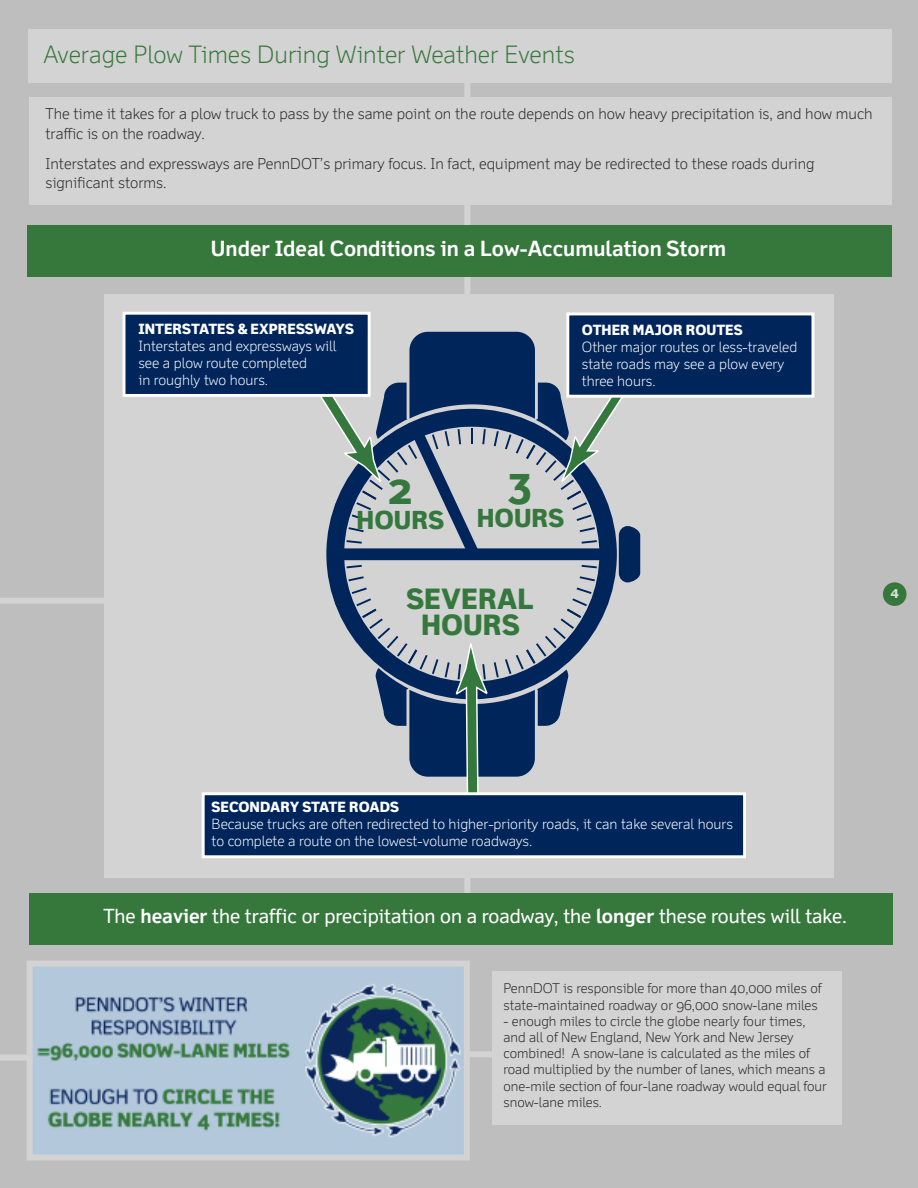
<style>
.page{position:relative;width:918px;height:1188px;background:#bebebe}
.page>*{position:absolute;margin:0;border:0;box-sizing:border-box;transform-origin:0 0}
.t1{font:800 40.65px "Felbridge";color:#35783d}
.t2{font:800 28.05px/26.4px "Felbridge";color:#35783d;text-align:center}
.t3{font:800 24.9px "Felbridge";color:#35783d}
.t4{font:300 24px "Felbridge";color:#36783c}
.t5{font:700 21px "Felbridge";color:#fff}
.t6{font:19.5px "Felbridge";color:#fff}
.t7{font:300 15px/19.5px "Felbridge";color:#272526}
.t8{font:300 14.1px/17px "Felbridge";color:#fff}
.t9{font:800 14.1px "Felbridge";color:#fff}
.t10{font:300 13.5px/16.2px "Felbridge";color:#272526}
.t11{font:700 12px "Verdana";color:#d7e4d8}
.s1{font-weight:700}
</style>
<div class="page">
<div style="left:883px;top:582px;width:24px;height:24px;background:#36783c;border-radius:50%"></div>
<div style="left:29px;top:97px;width:862px;height:108px;background:#d4d3d4"></div>
<div style="left:464px;top:49px;width:6px;height:864px;background:#d4d3d4"></div>
<div style="left:104px;top:295px;width:730px;height:583px;background:#d4d3d4"></div>
<div style="left:619px;top:526px;width:21px;height:56px;background:#00255b;border-radius:9px"></div>
<svg style="left:326px;top:559px;width:291px;height:63px;fill:#00255b"></svg>
<svg style="left:343px;top:559px;width:257px;height:77px"></svg>
<svg style="left:320px;top:331px;width:321px;height:228px"></svg>
<div style="left:124px;top:313px;width:245px;height:82px;background:#00255b"></div>
<div style="left:123px;top:312px;width:248px;height:85px;border:3px solid #fff"></div>
<svg style="left:352px;top:588px;width:240px;height:204px"></svg>
<div style="left:203px;top:794px;width:542px;height:63px;background:#00255b"></div>
<div style="left:202px;top:792px;width:544px;height:66px;border:3px solid #fff"></div>
<div style="left:568px;top:314px;width:245px;height:82px;background:#00255b"></div>
<div style="left:566px;top:313px;width:248px;height:85px;border:3px solid #fff"></div>
<div style="left:27px;top:225px;width:864px;height:51px;background:#36783c"></div>
<div style="left:28px;top:29px;width:864px;height:54px;background:#d4d3d4"></div>
<div style="left:29px;top:893px;width:864px;height:52px;background:#36783c"></div>
<div style="left:332px;top:1051px;width:310px;height:6px;background:#d4d3d4"></div>
<div style="left:492px;top:971px;width:350px;height:153px;background:#d4d3d4"></div>
<div style="left:0;top:598px;width:209px;height:6px;background:#d4d3d4"></div>
<div style="left:0;top:1054px;width:155px;height:6px;background:#d4d3d4"></div>
<img style="left:34px;top:968px;width:429px;height:185px">
<div style="left:27px;top:961px;width:443px;height:199px;border:6px solid #d4d3d4"></div>
<h3 class="t4" style="left:44px;top:46px;width:533px">Average Plow Times During Winter Weather Events</h3>
<p class="t7" style="left:46px;top:106px;width:829px">The time it takes for a plow truck to pass by the same point on the route depends on how heavy precipitation is, and how much traffic is on the roadway.</p>
<p class="t7" style="left:46px;top:155px;width:771px">Interstates and expressways are PennDOT’s primary focus. In fact, equipment may be redirected to these roads during significant storms.</p>
<h3 class="t5" style="left:211px;top:241px;width:517px">Under Ideal Conditions in a Low-Accumulation Storm</h3>
<p class="t9" style="left:138px;top:323px;width:217px">INTERSTATES &amp; EXPRESSWAYS</p>
<p class="t8" style="left:138px;top:338px;width:200px">Interstates and expressways will see a plow route completed<br>in roughly two hours.</p>
<p class="t9" style="left:582px;top:325px;width:162px">OTHER MAJOR ROUTES</p>
<p class="t8" style="left:582px;top:340px;width:217px">Other major routes or less-traveled state roads may see a plow every three hours.</p>
<h1 class="t1" style="left:388px;top:474px;width:26px">2</h1>
<h3 class="t3" style="left:357px;top:511px;width:89px">HOURS</h3>
<h1 class="t1" style="left:509px;top:468px;width:25px">3</h1>
<h3 class="t3" style="left:477px;top:509px;width:89px">HOURS</h3>
<h2 class="t2" style="left:407px;top:588px;width:129px">SEVERAL<br>HOURS</h2>
<p class="t11" style="left:890px;top:586px;width:10px">4</p>
<p class="t9" style="left:212px;top:802px;width:189px">SECONDARY STATE ROADS</p>
<p class="t8" style="left:212px;top:817px;width:523px">Because trucks are often redirected to higher-priority roads, it can take several hours to complete a route on the lowest-volume roadways.</p>
<h3 class="t6" style="left:103px;top:909px;width:745px">The <span class="s1">heavier</span> the traffic or precipitation on a roadway, the <span class="s1">longer</span> these routes will take.</h3>
<p class="t10" style="left:504px;top:982px;width:319px">PennDOT is responsible for more than 40,000 miles of state-maintained roadway or 96,000 snow-lane miles</p>
<p class="t10" style="left:504px;top:1014px;width:325px">- enough miles to circle the globe nearly four times, and all of New England, New York and New Jersey combined! A snow-lane is calculated as the miles of road multiplied by the number of lanes, which means a one-mile section of four-lane roadway would equal four snow-lane miles.</p>
</div>
